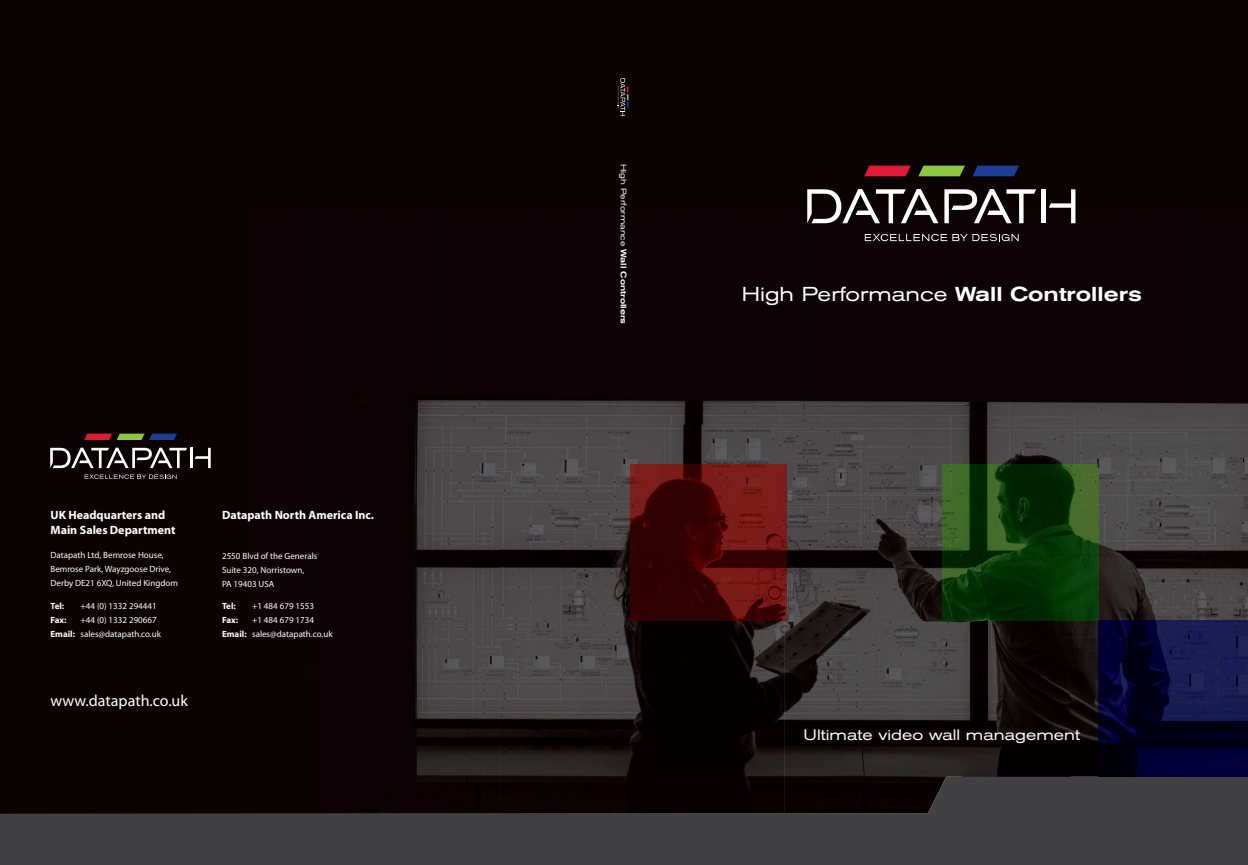
<style>
.page{position:relative;width:1248px;height:865px;background:#fff}
.page>*{position:absolute;margin:0;border:0;box-sizing:border-box;transform-origin:0 0}
.t1{font:expanded 20px "Akzidenz Grotesk BE";color:#fff}
.t2{font:16px "Myriad Pro";color:#fff}
.t3{font:expanded 15px "Akzidenz Grotesk BE";color:#fff}
.t4{font:700 12px/14.4px "Myriad Pro";color:#fff}
.t5{font:9px/14px "Myriad Pro";color:#fff}
.t6{font:700 9px "Myriad Pro";letter-spacing:-.02em;color:#fff}
.t7{font:expanded 8px "Akzidenz Grotesk BE";color:#fff}
.s1{font-weight:700}
.s2{font-weight:500}
</style>
<div class="page">
<div style="left:0;top:0;width:1247px;height:424px;background:#0b0204"></div>
<img style="left:0;top:424px;width:641px;height:352px">
<img style="left:641px;top:424px;width:606px;height:71px">
<img style="left:784px;top:495px;width:178px;height:281px">
<img style="left:1069px;top:495px;width:178px;height:142px">
<img style="left:641px;top:621px;width:143px;height:155px">
<img style="left:962px;top:621px;width:107px;height:155px">
<img style="left:1069px;top:637px;width:29px;height:139px">
<svg style="left:864px;top:234px;width:154px;height:7px"></svg>
<svg style="left:807px;top:189px;width:131px;height:34px"></svg>
<svg style="left:944px;top:189px;width:92px;height:34px"></svg>
<hr style="left:1041px;top:189px;width:4px;height:34px;background:#fff">
<svg style="left:1048px;top:189px;width:27px;height:34px"></svg>
<svg style="left:864px;top:166px;width:46px;height:10px"></svg>
<svg style="left:918px;top:166px;width:46px;height:10px"></svg>
<svg style="left:972px;top:166px;width:46px;height:10px"></svg>
<svg style="left:85px;top:474px;width:92px;height:5px"></svg>
<svg style="left:50px;top:447px;width:137px;height:21px"></svg>
<hr style="left:190px;top:448px;width:3px;height:20px;background:#fff">
<svg style="left:195px;top:448px;width:16px;height:20px"></svg>
<svg style="left:84px;top:433px;width:93px;height:7px"></svg>
<svg style="left:0;top:776px;width:1247px;height:89px;background:#2f2c2e"></svg>
<img style="left:942px;top:465px;width:156px;height:156px">
<img style="left:1098px;top:621px;width:149px;height:155px">
<img style="left:630px;top:465px;width:156px;height:156px">
<svg style="left:617px;top:78px;width:11px;height:38px"></svg>
<h3 class="t4" style="left:50px;top:507px;width:126px">UK Headquarters and<br>Main Sales Department</h3>
<p class="t5" style="left:50px;top:548px;width:129px">Datapath Ltd, Bemrose House,<br>Bemrose Park, Wayzgoose Drive,<br>Derby DE21 6XQ, United Kingdom</p>
<p class="t6" style="left:50px;top:600px;width:15px">Tel:</p>
<p class="t5" style="left:80px;top:599px;width:78px">+44 (0) 1332 294441</p>
<p class="t6" style="left:50px;top:614px;width:18px">Fax:</p>
<p class="t5" style="left:50px;top:613px;width:112px;text-indent:30px">+44 (0) 1332 290667<br><span class="s1">Email:</span> sales@datapath.co.uk</p>
<h2 class="t2" style="left:50px;top:691px;width:139px">www.datapath.co.uk</h2>
<h3 class="t4" style="left:222px;top:507px;width:153px">Datapath North America Inc.</h3>
<p class="t5" style="left:222px;top:548px;width:97px">2550 Blvd of the Generals<br>Suite 320, Norristown,<br>PA 19403 USA</p>
<p class="t6" style="left:222px;top:600px;width:15px">Tel:</p>
<p class="t5" style="left:252px;top:599px;width:63px">+1 484 679 1553</p>
<p class="t6" style="left:222px;top:614px;width:18px">Fax:</p>
<p class="t5" style="left:222px;top:613px;width:112px;text-indent:30px">+1 484 679 1734<br><span class="s1">Email:</span> sales@datapath.co.uk</p>
<p class="t7" style="left:628px;top:164px;width:162px;rotate:90deg">High Performance <span class="s2">Wall Controllers</span></p>
<h1 class="t1" style="left:741px;top:281px;width:402px">High Performance <span class="s2">Wall Controllers</span></h1>
<h3 class="t3" style="left:803px;top:725px;width:278px">Ultimate video wall management</h3>
</div>
